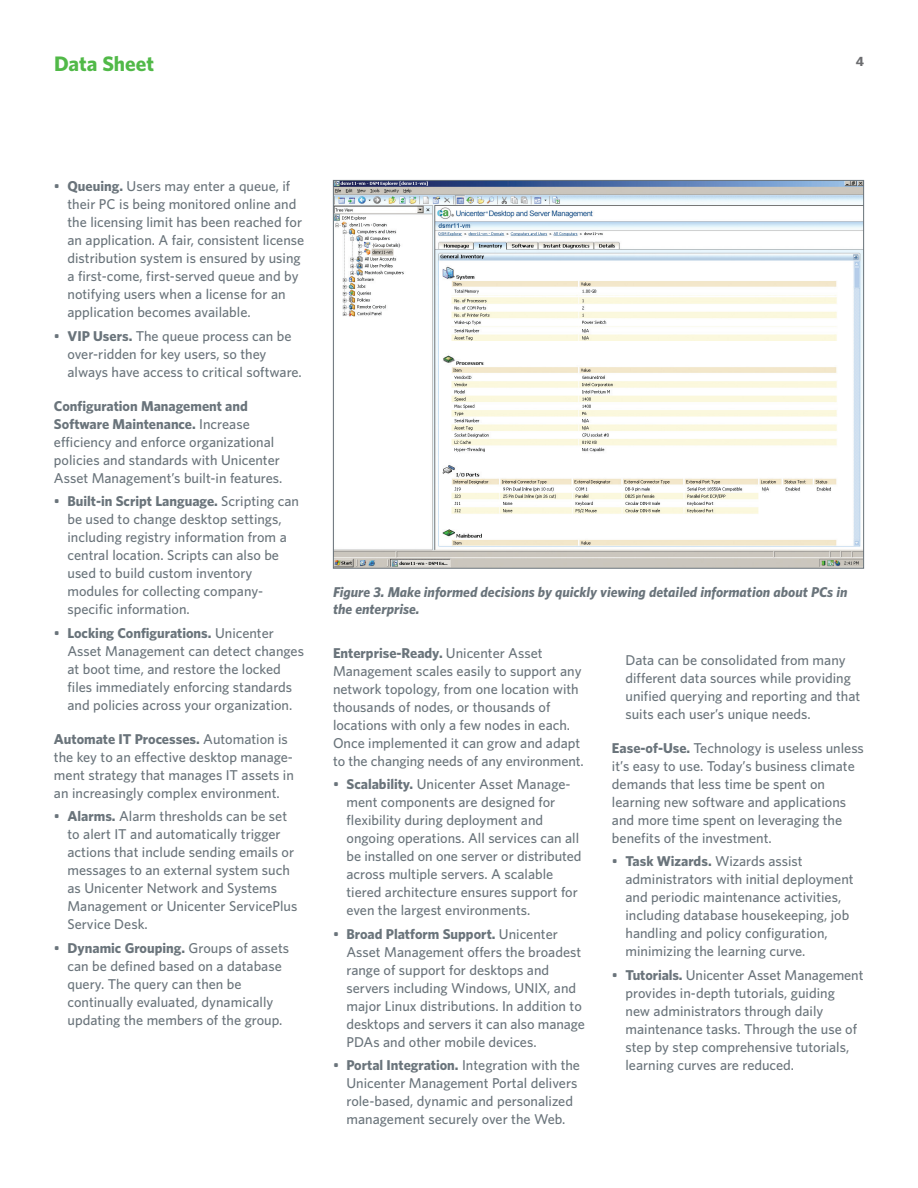
<style>
.page{position:relative;width:918px;height:1188px;background:#fff}
.page>*{position:absolute;margin:0;border:0;box-sizing:border-box;transform-origin:0 0}
.t1{font:700 21px "Whitney";color:#51b948}
.t2{font:500 14.25px/18px "Whitney";color:#6a747b}
.t3{font:italic 700 14.25px/16.5px "Whitney";color:#6a747b}
.t4{font:700 13.5px "Whitney";color:#6c6d70}
.s1{font-weight:700}
</style>
<div class="page">
<img style="left:335px;top:182px;width:527px;height:385px">
<h1 class="t1" style="left:54px;top:56px;width:102px">Data Sheet</h1>
<p class="t4" style="left:856px;top:57px;width:10px">4</p>
<p class="t2" style="left:67px;top:179px;width:238px;text-indent:-14px">• <span class="s1">Queuing.</span> Users may enter a queue, if their PC is being monitored online and the licensing limit has been reached for an application. A fair, consistent license distribution system is ensured by using a first-come, first-served queue and by notifying users when a license for an application becomes available.</p>
<p class="t2" style="left:67px;top:328px;width:236px;text-indent:-14px">• <span class="s1">VIP Users.</span> The queue process can be over-ridden for key users, so they always have access to critical software.</p>
<p class="t2" style="left:54px;top:398px;width:230px"><span class="s1">Configuration Management and Software Maintenance.</span> Increase efficiency and enforce organizational policies and standards with Unicenter Asset Management’s built-in features.</p>
<p class="t2" style="left:67px;top:494px;width:233px;text-indent:-14px">• <span class="s1">Built-in Script Language.</span> Scripting can be used to change desktop settings, including registry information from a central location. Scripts can also be used to build custom inventory modules for collecting company&shy;specific information.</p>
<p class="t2" style="left:67px;top:625px;width:238px;text-indent:-14px">• <span class="s1">Locking Configurations.</span> Unicenter Asset Management can detect changes at boot time, and restore the locked files immediately enforcing standards and policies across your organization.</p>
<p class="t2" style="left:54px;top:731px;width:241px"><span class="s1">Automate IT Processes.</span> Automation is the key to an effective desktop manage&shy;ment strategy that manages IT assets in an increasingly complex environment.</p>
<p class="t2" style="left:67px;top:809px;width:231px;text-indent:-14px">• <span class="s1">Alarms.</span> Alarm thresholds can be set to alert IT and automatically trigger actions that include sending emails or messages to an external system such as Unicenter Network and Systems Management or Unicenter ServicePlus Service Desk.</p>
<p class="t2" style="left:67px;top:940px;width:223px;text-indent:-14px">• <span class="s1">Dynamic Grouping.</span> Groups of assets can be defined based on a database query. The query can then be continually evaluated, dynamically updating the members of the group.</p>
<p class="t3" style="left:333px;top:585px;width:516px">Figure 3. Make informed decisions by quickly viewing detailed information about PCs in the enterprise.</p>
<p class="t2" style="left:333px;top:645px;width:252px"><span class="s1">Enterprise-Ready.</span> Unicenter Asset Management scales easily to support any network topology, from one location with thousands of nodes, or thousands of locations with only a few nodes in each.<br>Once implemented it can grow and adapt to the changing needs of any environment.</p>
<p class="t2" style="left:347px;top:776px;width:237px;text-indent:-14px">• <span class="s1">Scalability.</span> Unicenter Asset Manage&shy;ment components are designed for flexibility during deployment and ongoing operations. All services can all be installed on one server or distributed across multiple servers. A scalable tiered architecture ensures support for even the largest environments.</p>
<p class="t2" style="left:347px;top:926px;width:240px;text-indent:-14px">• <span class="s1">Broad Platform Support.</span> Unicenter Asset Management offers the broadest range of support for desktops and servers including Windows, UNIX, and major Linux distributions. In addition to desktops and servers it can also manage PDAs and other mobile devices.</p>
<p class="t2" style="left:347px;top:1057px;width:235px;text-indent:-14px">• <span class="s1">Portal Integration.</span> Integration with the Unicenter Management Portal delivers role-based, dynamic and personalized management securely over the Web.</p>
<p class="t2" style="left:626px;top:652px;width:236px">Data can be consolidated from many different data sources while providing unified querying and reporting and that suits each user’s unique needs.</p>
<p class="t2" style="left:612px;top:740px;width:253px"><span class="s1">Ease-of-Use.</span> Technology is useless unless it’s easy to use. Today’s business climate demands that less time be spent on learning new software and applications and more time spent on leveraging the benefits of the investment.</p>
<p class="t2" style="left:626px;top:853px;width:230px;text-indent:-14px">• <span class="s1">Task Wizards.</span> Wizards assist administrators with initial deployment and periodic maintenance activities, including database housekeeping, job handling and policy configuration, minimizing the learning curve.</p>
<p class="t2" style="left:626px;top:967px;width:240px;text-indent:-14px">• <span class="s1">Tutorials.</span> Unicenter Asset Management provides in-depth tutorials, guiding<br>new administrators through daily maintenance tasks. Through the use of step by step comprehensive tutorials, learning curves are reduced.</p>
</div>
